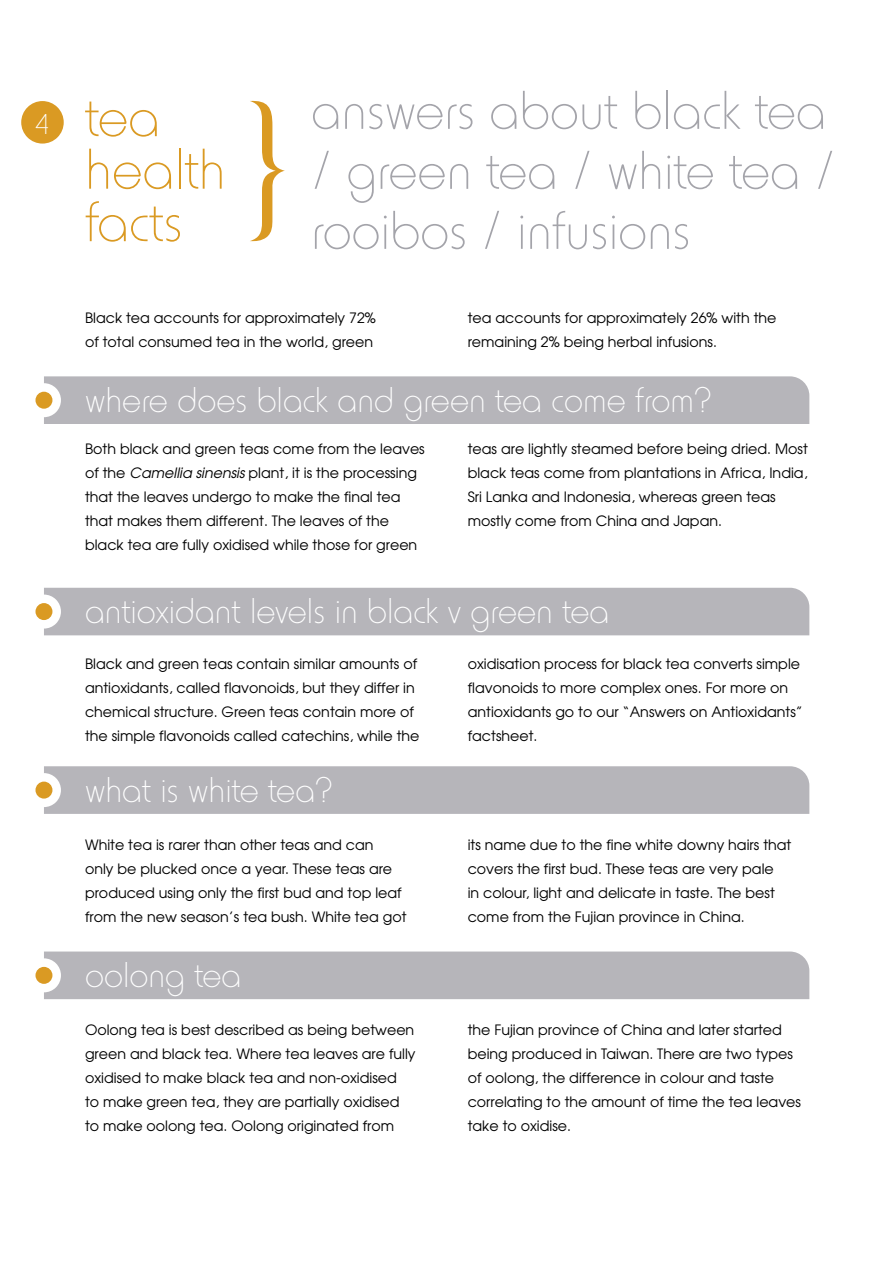
<style>
.page{position:relative;width:893px;height:1263px;background:#fff}
.page>*{position:absolute;margin:0;border:0;box-sizing:border-box;transform-origin:0 0}
.t1{font:60px/52.5px "Horatio D Ligh";color:#da9a23}
.t2{font:57px/60px "Horatio D Ligh";color:#a4a4aa}
.Subhead_2{font:37.5px "Horatio D Ligh";color:#fff}
.t3{font:30px "Horatio D Ligh";color:#fff}
.t4{font:14.25px/24px "Avant Garde";color:#000}
.s1{font-style:italic}
</style>
<div class="page">
<svg style="left:21px;top:101px;width:43px;height:43px"></svg>
<svg style="left:250px;top:100px;width:35px;height:141px"></svg>
<div style="left:36px;top:376px;width:773px;height:48px;background:#b6b5ba"></div>
<div style="left:35px;top:392px;width:17px;height:17px;background:#da9a23;border-radius:50%"></div>
<div style="left:36px;top:588px;width:773px;height:47px;background:#b6b5ba"></div>
<div style="left:35px;top:603px;width:17px;height:17px;background:#da9a23;border-radius:50%"></div>
<div style="left:38px;top:766px;width:771px;height:48px;background:#b6b5ba"></div>
<div style="left:35px;top:782px;width:17px;height:16px;background:#da9a23;border-radius:50%"></div>
<div style="left:36px;top:951px;width:773px;height:48px;background:#b6b5ba"></div>
<div style="left:35px;top:967px;width:17px;height:17px;background:#da9a23;border-radius:50%"></div>
<p class="t3" style="left:35px;top:108px;width:16px">4</p>
<p class="t1" style="left:85px;top:91px;width:142px">tea health facts</p>
<p class="t2" style="left:311px;top:81px;width:526px">answers about black tea / green tea / white tea / rooibos / infusions</p>
<p class="t4" style="left:85px;top:305px;width:292px">Black tea accounts for approximately 72% of total consumed tea in the world, green</p>
<p class="t4" style="left:468px;top:305px;width:310px">tea accounts for approximately 26% with the remaining 2% being herbal infusions.</p>
<p class="Subhead_2" style="left:85px;top:379px;width:628px">where does black and green tea come from?</p>
<p class="t4" style="left:85px;top:436px;width:341px">Both black and green teas come from the leaves of the <span class="s1">Camellia sinensis</span> plant, it is the processing that the leaves undergo to make the final tea that makes them different. The leaves of the black tea are fully oxidised while those for green</p>
<p class="t4" style="left:468px;top:436px;width:342px">teas are lightly steamed before being dried. Most black teas come from plantations in Africa, India, Sri Lanka and Indonesia, whereas green teas mostly come from China and Japan.</p>
<p class="Subhead_2" style="left:85px;top:590px;width:526px">antioxidant levels in black v green tea</p>
<p class="t4" style="left:85px;top:652px;width:336px">Black and green teas contain similar amounts of antioxidants, called flavonoids, but they differ in chemical structure. Green teas contain more of the simple flavonoids called catechins, while the</p>
<p class="t4" style="left:468px;top:652px;width:336px">oxidisation process for black tea converts simple flavonoids to more complex ones. For more on antioxidants go to our “Answers on Antioxidants” factsheet.</p>
<p class="Subhead_2" style="left:85px;top:768px;width:250px">what is white tea?</p>
<p class="t4" style="left:85px;top:832px;width:323px">White tea is rarer than other teas and can<br>only be plucked once a year. These teas are produced using only the first bud and top leaf from the new season’s tea bush. White tea got</p>
<p class="t4" style="left:468px;top:832px;width:325px">its name due to the fine white downy hairs that covers the first bud. These teas are very pale<br>in colour, light and delicate in taste. The best come from the Fujian province in China.</p>
<p class="Subhead_2" style="left:85px;top:954px;width:158px">oolong tea</p>
<p class="t4" style="left:85px;top:1018px;width:332px">Oolong tea is best described as being between green and black tea. Where tea leaves are fully oxidised to make black tea and non-oxidised<br>to make green tea, they are partially oxidised to make oolong tea. Oolong originated from</p>
<p class="t4" style="left:468px;top:1018px;width:335px">the Fujian province of China and later started being produced in Taiwan. There are two types of oolong, the difference in colour and taste correlating to the amount of time the tea leaves take to oxidise.</p>
</div>
